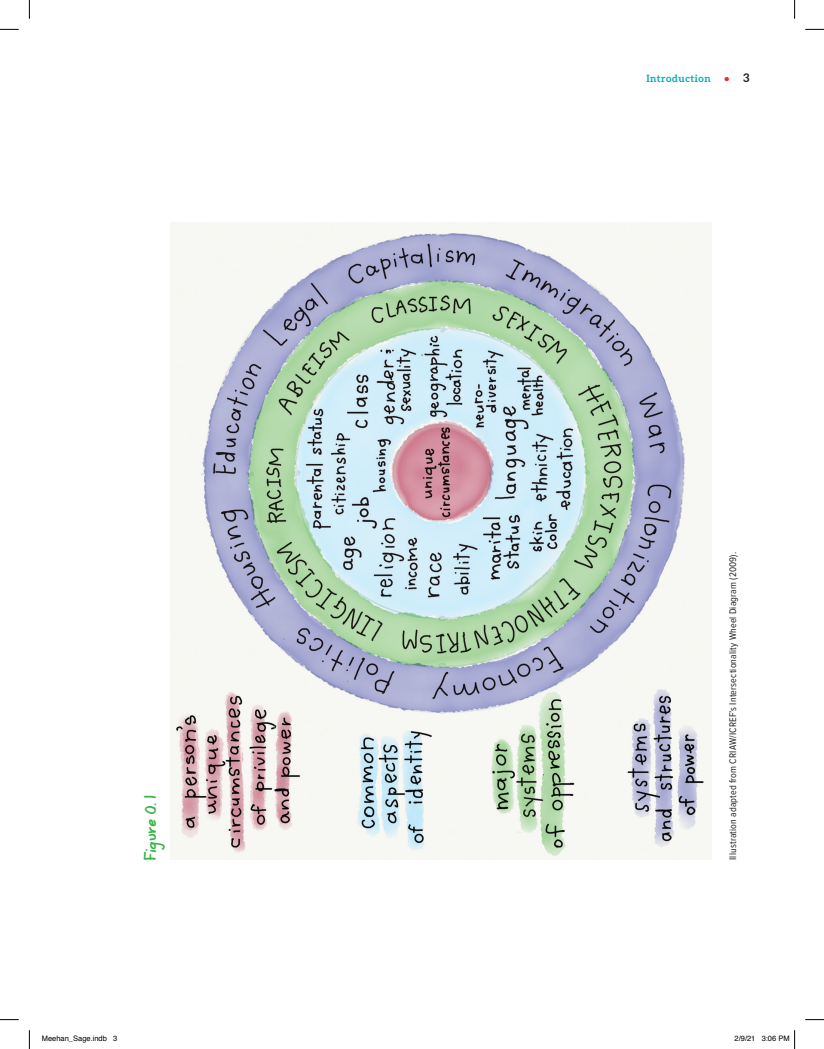
<style>
.page{position:relative;width:824px;height:1049px;background:#fff}
.page>*{position:absolute;margin:0;border:0;box-sizing:border-box;transform-origin:0 0}
.t1{font:12.5px "Coert Schrift Dik";color:#3ab54a}
.t2{font:10px "Proxima Nova Cond";letter-spacing:.015em;color:#231f20}
.t3{font:700 10px "Aleo";letter-spacing:.06em;color:#00afaa}
.t4{font:700 10px "Aleo";color:#e7312a}
.t5{font:7.5px "Helvetica";color:#000}
.s1{font-size:11.88px;color:#231f20}
</style>
<div class="page">
<img style="left:171px;top:223px;width:540px;height:637px">
<svg style="left:0;top:29px;width:19px;height:1px"></svg>
<svg style="left:805px;top:29px;width:19px;height:1px"></svg>
<svg style="left:0;top:1019px;width:19px;height:1px"></svg>
<svg style="left:805px;top:1019px;width:19px;height:1px"></svg>
<svg style="left:29px;top:0;width:1px;height:19px"></svg>
<svg style="left:29px;top:1030px;width:1px;height:19px"></svg>
<svg style="left:794px;top:0;width:1px;height:19px"></svg>
<svg style="left:794px;top:1030px;width:1px;height:19px"></svg>
<p class="t1" style="left:144px;top:860px;width:69px;rotate:-90deg">Figure 0.1</p>
<p class="t3" style="left:646px;top:73px;width:66px">Introduction</p>
<p class="t4" style="left:724px;top:73px;width:26px">• <span class="s1">3</span></p>
<p class="t2" style="left:728px;top:860px;width:309px;rotate:-90deg">Illustration adapted from CRIAW/ICREF’s Intersectionality Wheel Diagram (2009).</p>
<p class="t5" style="left:42px;top:1033px;width:77px">Meehan_Sage.indb 3</p>
<p class="t5" style="left:734px;top:1033px;width:57px">2/9/21 3:06 PM</p>
</div>
